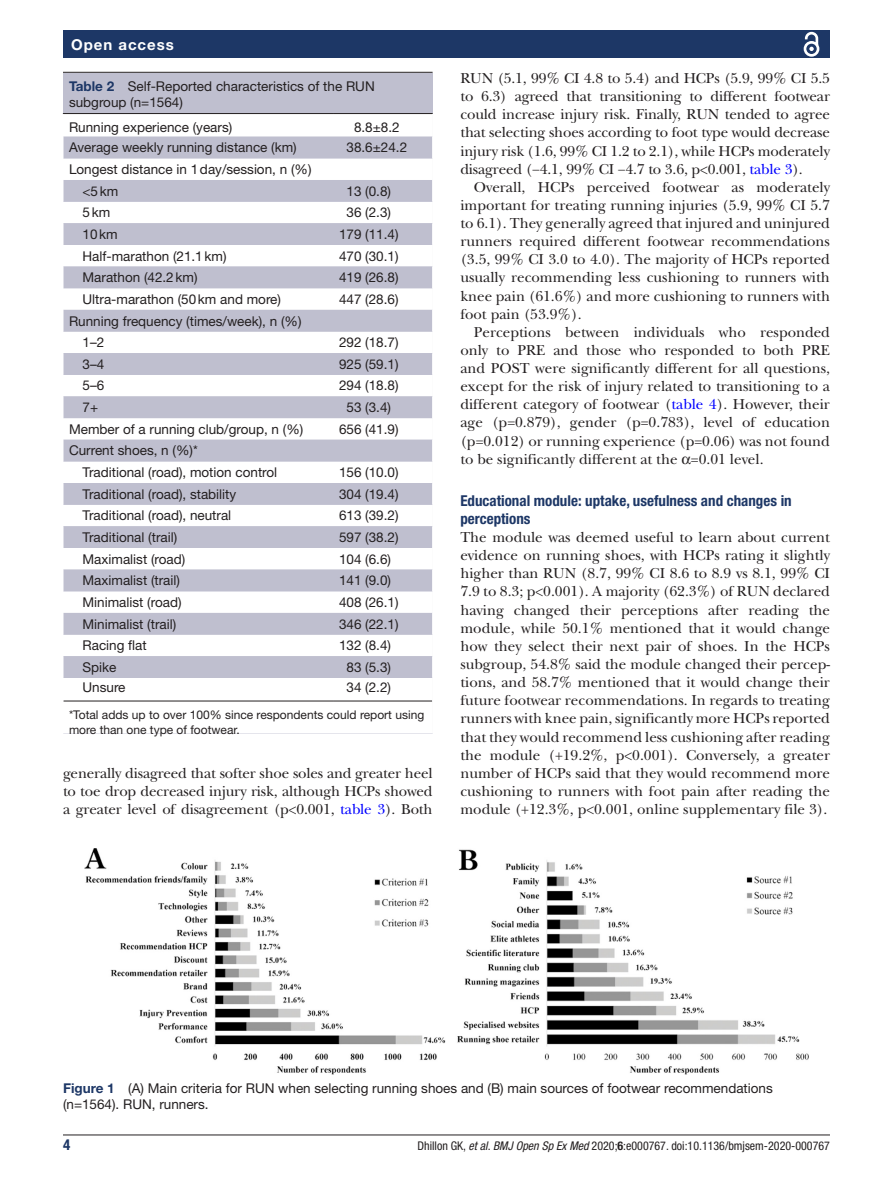
<style>
.page{position:relative;width:893px;height:1191px;background:#fff}
.page>*{position:absolute;margin:0;border:0;box-sizing:border-box;transform-origin:0 0}
.t1{font:15px/18.1px "New Baskerville";color:#231f20;text-align:justify}
.t2{font:700 condensed 15px/18px "Helvetica Neue LT Std";color:#1d3766}
.t3{font:700 15px "Helvetica Neue LT Std";letter-spacing:.065em;color:#fff}
.t4{font:13.5px/21.6px "Helvetica Neue LT Std";color:#231f20}
.t5{font:12px/15px "Helvetica Neue LT Std";color:#231f20}
.t6{font:condensed 12px "Helvetica Neue LT Std";color:#231f20}
.s1{font-weight:700;color:#1d3766}
.s2{color:#00f}
.s3{font-style:italic}
.s4{font-weight:700}
</style>
<div class="page">
<hr style="left:63px;top:1134px;width:767px;height:1px;background:#231f20">
<div style="left:63px;top:31px;width:767px;height:27px;background:#1d3766"></div>
<svg style="left:803px;top:31px;width:17px;height:26px"></svg>
<div style="left:63px;top:73px;width:370px;height:660px;background:#bfbfcf"></div>
<hr style="left:63px;top:72px;width:370px;height:1px;background:#231f20">
<div style="left:64px;top:114px;width:368px;height:619px;background:#fff"></div>
<svg style="left:64px;top:137px;width:368px;height:541px"></svg>
<hr style="left:63px;top:113px;width:270px;height:1px;background:#231f20">
<hr style="left:333px;top:113px;width:100px;height:1px;background:#231f20">
<hr style="left:63px;top:700px;width:270px;height:1px;background:#231f20">
<hr style="left:333px;top:700px;width:99px;height:1px;background:#231f20">
<svg style="left:63px;top:114px;width:1px;height:587px"></svg>
<hr style="left:63px;top:701px;width:1px;height:32px;background:#fff">
<svg style="left:432px;top:114px;width:1px;height:587px"></svg>
<hr style="left:432px;top:701px;width:1px;height:32px;background:#fff">
<img style="left:85px;top:848px;width:723px;height:226px">
<p class="t3" style="left:71px;top:35px;width:104px">Open access</p>
<p class="t4" style="left:69px;top:77px;width:307px;line-height:16.5px"><span class="s1">Table 2</span> Self-Reported characteristics of the RUN subgroup (n=1564)</p>
<p class="t4" style="left:69px;top:116px;width:165px">Running experience (years)</p>
<p class="t4" style="left:354px;top:116px;width:47px">8.8±8.2</p>
<p class="t4" style="left:69px;top:137px;width:229px">Average weekly running distance (km)</p>
<p class="t4" style="left:347px;top:137px;width:62px">38.6±24.2</p>
<p class="t4" style="left:82px;top:158px;width:230px;text-indent:-14px">Longest distance in 1day/session, n (%) &lt;5km</p>
<p class="t4" style="left:347px;top:180px;width:46px">13 (0.8)</p>
<p class="t4" style="left:82px;top:201px;width:29px">5km</p>
<p class="t4" style="left:347px;top:201px;width:46px">36 (2.3)</p>
<p class="t4" style="left:82px;top:223px;width:37px">10km</p>
<p class="t4" style="left:339px;top:223px;width:61px">179 (11.4)</p>
<p class="t4" style="left:82px;top:245px;width:145px">Half-marathon (21.1km)</p>
<p class="t4" style="left:339px;top:245px;width:61px">470 (30.1)</p>
<p class="t4" style="left:82px;top:266px;width:116px">Marathon (42.2km)</p>
<p class="t4" style="left:339px;top:266px;width:61px">419 (26.8)</p>
<p class="t4" style="left:82px;top:288px;width:200px">Ultra-marathon (50km and more)</p>
<p class="t4" style="left:339px;top:288px;width:61px">447 (28.6)</p>
<p class="t4" style="left:82px;top:310px;width:221px;text-indent:-14px">Running frequency (times/week), n (%)<br>1–2</p>
<p class="t4" style="left:339px;top:331px;width:61px">292 (18.7)</p>
<p class="t4" style="left:82px;top:353px;width:23px">3–4</p>
<p class="t4" style="left:339px;top:353px;width:61px">925 (59.1)</p>
<p class="t4" style="left:82px;top:375px;width:23px">5–6</p>
<p class="t4" style="left:339px;top:375px;width:61px">294 (18.8)</p>
<p class="t4" style="left:82px;top:396px;width:17px">7+</p>
<p class="t4" style="left:347px;top:396px;width:46px">53 (3.4)</p>
<p class="t4" style="left:69px;top:418px;width:236px">Member of a running club/group, n (%)</p>
<p class="t4" style="left:339px;top:418px;width:61px">656 (41.9)</p>
<p class="t4" style="left:82px;top:439px;width:196px;text-indent:-14px">Current shoes, n (%)*<br>Traditional (road), motion control</p>
<p class="t4" style="left:339px;top:461px;width:61px">156 (10.0)</p>
<p class="t4" style="left:82px;top:483px;width:155px">Traditional (road), stability</p>
<p class="t4" style="left:339px;top:483px;width:61px">304 (19.4)</p>
<p class="t4" style="left:82px;top:504px;width:150px">Traditional (road), neutral</p>
<p class="t4" style="left:339px;top:504px;width:61px">613 (39.2)</p>
<p class="t4" style="left:82px;top:526px;width:96px">Traditional (trail)</p>
<p class="t4" style="left:339px;top:526px;width:61px">597 (38.2)</p>
<p class="t4" style="left:82px;top:548px;width:104px">Maximalist (road)</p>
<p class="t4" style="left:339px;top:548px;width:54px">104 (6.6)</p>
<p class="t4" style="left:82px;top:569px;width:99px">Maximalist (trail)</p>
<p class="t4" style="left:339px;top:569px;width:54px">141 (9.0)</p>
<p class="t4" style="left:82px;top:591px;width:101px">Minimalist (road)</p>
<p class="t4" style="left:339px;top:591px;width:61px">408 (26.1)</p>
<p class="t4" style="left:82px;top:613px;width:95px">Minimalist (trail)</p>
<p class="t4" style="left:339px;top:613px;width:61px">346 (22.1)</p>
<p class="t4" style="left:82px;top:634px;width:66px">Racing flat</p>
<p class="t4" style="left:339px;top:634px;width:54px">132 (8.4)</p>
<p class="t4" style="left:82px;top:656px;width:36px">Spike</p>
<p class="t4" style="left:347px;top:656px;width:46px">83 (5.3)</p>
<p class="t4" style="left:82px;top:676px;width:45px">Unsure</p>
<p class="t4" style="left:347px;top:676px;width:46px">34 (2.2)</p>
<p class="t5" style="left:69px;top:706px;width:357px">*Total adds up to over 100% since respondents could report using more than one type of footwear.</p>
<p class="t1" style="left:63px;top:764px;width:371px">generally disagreed that softer shoe soles and greater heel to toe drop decreased injury risk, although HCPs showed a greater level of disagreement (p&lt;0.001, <span class="s2">table 3</span>). Both</p>
<p class="t1" style="left:460px;top:69px;width:371px">RUN (5.1, 99% CI 4.8 to 5.4) and HCPs (5.9, 99% CI 5.5 to 6.3) agreed that transitioning to different footwear could increase injury risk. Finally, RUN tended to agree that selecting shoes according to foot type would decrease injury risk (1.6, 99% CI 1.2 to 2.1), while HCPs moderately disagreed (−4.1, 99% CI −4.7 to 3.6, p&lt;0.001, <span class="s2">table 3</span>).</p>
<p class="t1" style="left:460px;top:178px;width:371px;text-indent:14px">Overall, HCPs perceived footwear as moderately important for treating running injuries (5.9, 99% CI 5.7 to 6.1). They generally agreed that injured and uninjured runners required different footwear recommendations (3.5, 99% CI 3.0 to 4.0). The majority of HCPs reported usually recommending less cushioning to runners with knee pain (61.6%) and more cushioning to runners with foot pain (53.9%).</p>
<p class="t1" style="left:460px;top:323px;width:371px;text-indent:14px">Perceptions between individuals who responded only to PRE and those who responded to both PRE and POST were significantly different for all questions, except for the risk of injury related to transitioning to a different category of footwear (<span class="s2">table 4</span>). However, their age (p=0.879), gender (p=0.783), level of education (p=0.012) or running experience (p=0.06) was not found to be significantly different at the =0.01 level.</p>
<p class="t2" style="left:460px;top:491px;width:333px">Educational module: uptake, usefulness and changes in perceptions</p>
<p class="t1" style="left:460px;top:528px;width:371px">The module was deemed useful to learn about current evidence on running shoes, with HCPs rating it slightly higher than RUN (8.7, 99% CI 8.6 to 8.9 vs 8.1, 99% CI 7.9 to 8.3; p&lt;0.001). A majority (62.3%) of RUN declared having changed their perceptions after reading the module, while 50.1% mentioned that it would change how they select their next pair of shoes. In the HCPs subgroup, 54.8% said the module changed their percep&shy;tions, and 58.7% mentioned that it would change their future footwear recommendations. In regards to treating runners with knee pain, significantly more HCPs reported that they would recommend less cushioning after reading the module (+19.2%, p&lt;0.001). Conversely, a greater number of HCPs said that they would recommend more cushioning to runners with foot pain after reading the module (+12.3%, p&lt;0.001, online supplementary file 3).</p>
<p class="t4" style="left:63px;top:1079px;width:711px;line-height:16.5px"><span class="s1">Figure 1</span> (A) Main criteria for RUN when selecting running shoes and (B) main sources of footwear recommendations (n=1564). RUN, runners.</p>
<p class="t2" style="left:63px;top:1135px;width:9px">4</p>
<p class="t6" style="left:417px;top:1138px;width:414px">Dhillon GK, <span class="s3">et al</span>. <span class="s3">BMJ Open Sp Ex Med</span> 2020;<span class="s4">6</span>:e000767. doi:10.1136/bmjsem-2020-000767</p>
</div>
